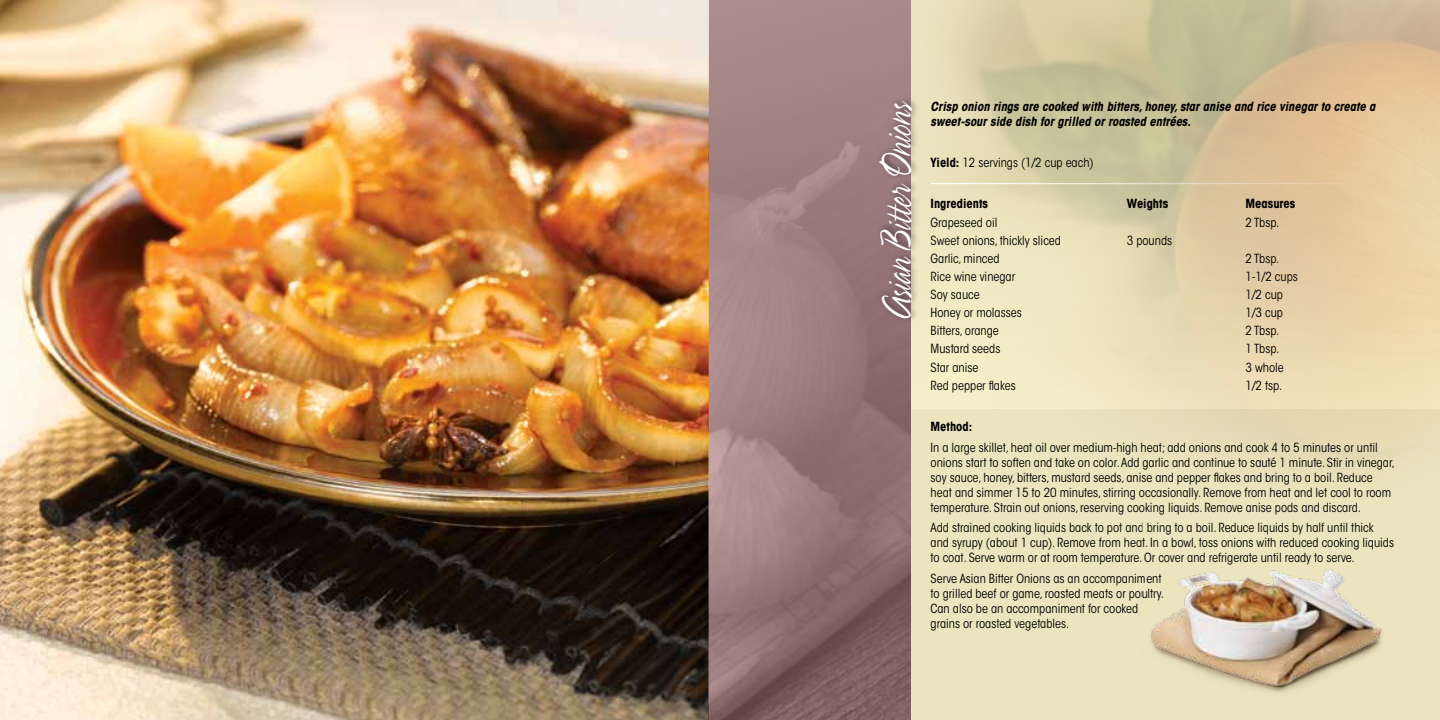
<style>
.page{position:relative;width:1440px;height:720px;background:#fff}
.page>*{position:absolute;margin:0;border:0;box-sizing:border-box;transform-origin:0 0}
.t1{font:300 47.5px "Spring";color:#fff;scale:.7 1}
.t2{font:condensed 12.5px/15px "ITC Avant Garde Std";color:#000}
.t3{font:italic 700 condensed 12.5px/15px "ITC Avant Garde Std";color:#000}
.t4{font:700 condensed 12.5px "ITC Avant Garde Std";color:#000}
.s1{font-weight:700}
</style>
<div class="page">
<img style="left:0;top:0;width:709px;height:720px">
<div style="left:910px;top:0;width:530px;height:720px;background:#ece4bf"></div>
<img style="left:910px;top:0;width:530px;height:603px">
<hr style="left:931px;top:183px;width:453px;height:1px;background:#fff">
<img style="left:709px;top:0;width:201px;height:720px">
<div style="left:876px;top:94px;width:44px;height:229px;background:#000;opacity:.51"></div>
<img style="left:1142px;top:512px;width:258px;height:181px">
<h1 class="t1" style="left:874px;top:321px;width:316px;rotate:-90deg">Asian Bitter Onions</h1>
<p class="t3" style="left:931px;top:99px;width:446px">Crisp onion rings are cooked with bitters, honey, star anise and rice vinegar to create a sweet-sour side dish for grilled or roasted entrées.</p>
<p class="t2" style="left:931px;top:155px;width:165px"><span class="s1">Yield:</span> 12 servings (1/2 cup each)</p>
<p class="t4" style="left:931px;top:196px;width:59px">Ingredients</p>
<p class="t4" style="left:1127px;top:196px;width:43px">Weights</p>
<p class="t4" style="left:1246px;top:196px;width:51px">Measures</p>
<p class="t2" style="left:931px;top:215px;width:68px">Grapeseed oil</p>
<p class="t2" style="left:1246px;top:215px;width:35px">2 Tbsp.</p>
<p class="t2" style="left:931px;top:233px;width:132px">Sweet onions, thickly sliced</p>
<p class="t2" style="left:1127px;top:233px;width:47px">3 pounds</p>
<p class="t2" style="left:931px;top:251px;width:70px">Garlic, minced</p>
<p class="t2" style="left:1246px;top:251px;width:35px">2 Tbsp.</p>
<p class="t2" style="left:931px;top:269px;width:86px">Rice wine vinegar</p>
<p class="t2" style="left:1246px;top:269px;width:54px">1-1/2 cups</p>
<p class="t2" style="left:931px;top:287px;width:51px">Soy sauce</p>
<p class="t2" style="left:1246px;top:287px;width:39px">1/2 cup</p>
<p class="t2" style="left:931px;top:305px;width:93px">Honey or molasses</p>
<p class="t2" style="left:1246px;top:305px;width:39px">1/3 cup</p>
<p class="t2" style="left:931px;top:323px;width:70px">Bitters, orange</p>
<p class="t2" style="left:1246px;top:323px;width:35px">2 Tbsp.</p>
<p class="t2" style="left:931px;top:342px;width:71px">Mustard seeds</p>
<p class="t2" style="left:1246px;top:342px;width:35px">1 Tbsp.</p>
<p class="t2" style="left:931px;top:360px;width:49px">Star anise</p>
<p class="t2" style="left:1246px;top:360px;width:40px">3 whole</p>
<p class="t2" style="left:931px;top:378px;width:87px">Red pepper flakes</p>
<p class="t2" style="left:1246px;top:378px;width:38px">1/2 tsp.</p>
<p class="t4" style="left:931px;top:418px;width:43px">Method:</p>
<p class="t2" style="left:931px;top:440px;width:466px">In a large skillet, heat oil over medium-high heat; add onions and cook 4 to 5 minutes or until onions start to soften and take on color. Add garlic and continue to sauté 1 minute. Stir in vinegar, soy sauce, honey, bitters, mustard seeds, anise and pepper flakes and bring to a boil. Reduce heat and simmer 15 to 20 minutes, stirring occasionally. Remove from heat and let cool to room temperature. Strain out onions, reserving cooking liquids. Remove anise pods and discard.</p>
<p class="t2" style="left:931px;top:520px;width:465px">Add strained cooking liquids back to pot and bring to a boil. Reduce liquids by half until thick and syrupy (about 1 cup). Remove from heat. In a bowl, toss onions with reduced cooking liquids to coat. Serve warm or at room temperature. Or cover and refrigerate until ready to serve.</p>
<p class="t2" style="left:931px;top:571px;width:235px">Serve Asian Bitter Onions as an accompaniment to grilled beef or game, roasted meats or poultry.<br>Can also be an accompaniment for cooked grains or roasted vegetables.</p>
</div>
